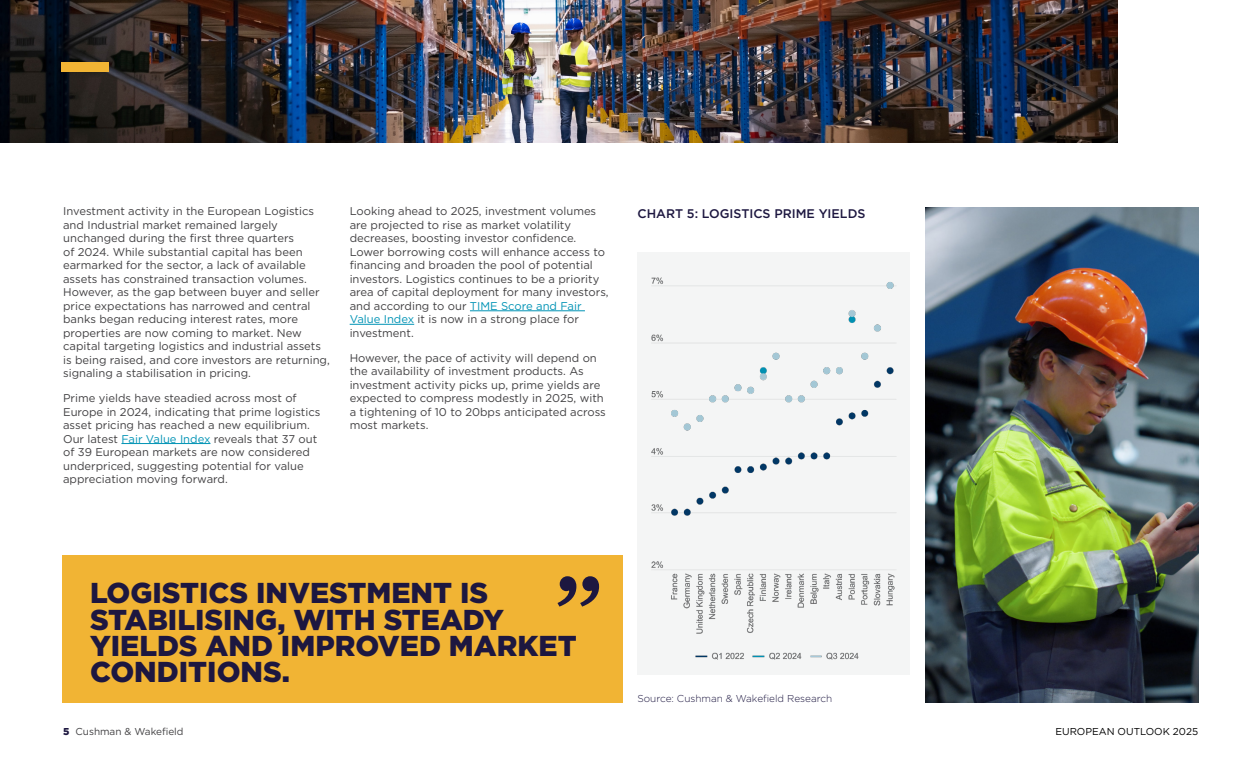
<style>
.page{position:relative;width:1260px;height:765px;background:#fff}
.page>*{position:absolute;margin:0;border:0;box-sizing:border-box;transform-origin:0 0}
.t1{font:900 28.75px/26.2px "Gotham";color:#1d1740}
.t2{font:500 12.5px "Gotham";color:#1d1740}
.t3{font:11.25px/13.5px "Gotham";color:#414042}
.t4{font:300 10px "Gotham";color:#1d1740}
.t5{font:10px "Gotham";color:#000}
.t6{font:10px "Gotham";color:#414042}
.s1{color:#0093b5}
.s2{font-weight:900;color:#1d1740}
</style>
<div class="page">
<img style="left:0;top:0;width:1117px;height:143px">
<div style="left:62px;top:62px;width:47px;height:10px;background:#f1b434"></div>
<hr style="left:121px;top:443px;width:89px;height:1px;background:#0093b5">
<hr style="left:470px;top:311px;width:115px;height:1px;background:#0093b5">
<hr style="left:350px;top:324px;width:64px;height:1px;background:#0093b5">
<img style="left:925px;top:207px;width:273px;height:496px">
<div style="left:62px;top:555px;width:560px;height:148px;background:#f1b434"></div>
<div style="left:638px;top:253px;width:272px;height:422px;background:#f4f5f5"></div>
<img style="left:651px;top:277px;width:245px;height:383px">
<svg style="left:557px;top:576px;width:42px;height:31px"></svg>
<p class="t3" style="left:63px;top:204px;width:268px">Investment activity in the European Logistics and Industrial market remained largely unchanged during the first three quarters<br>of 2024. While substantial capital has been earmarked for the sector, a lack of available assets has constrained transaction volumes.<br>However, as the gap between buyer and seller price expectations has narrowed and central banks began reducing interest rates, more properties are now coming to market. New capital targeting logistics and industrial assets is being raised, and core investors are returning, signaling a stabilisation in pricing.</p>
<p class="t3" style="left:63px;top:391px;width:259px">Prime yields have steadied across most of Europe in 2024, indicating that prime logistics asset pricing has reached a new equilibrium.<br>Our latest <span class="s1">Fair Value Index</span> reveals that 37 out of 39 European markets are now considered underpriced, suggesting potential for value appreciation moving forward.</p>
<p class="t3" style="left:350px;top:204px;width:261px">Looking ahead to 2025, investment volumes are projected to rise as market volatility decreases, boosting investor confidence.<br>Lower borrowing costs will enhance access to financing and broaden the pool of potential investors. Logistics continues to be a priority area of capital deployment for many investors, and according to our <span class="s1">TIME Score and Fair Value Index</span> it is now in a strong place for investment.</p>
<p class="t3" style="left:350px;top:351px;width:258px">However, the pace of activity will depend on the availability of investment products. As investment activity picks up, prime yields are expected to compress modestly in 2025, with a tightening of 10 to 20bps anticipated across most markets.</p>
<p class="t2" style="left:638px;top:206px;width:229px">CHART 5: LOGISTICS PRIME YIELDS</p>
<h1 class="t1" style="left:90px;top:580px;width:488px">LOGISTICS INVESTMENT IS<br>STABILISING, WITH STEADY<br>YIELDS AND IMPROVED MARKET<br>CONDITIONS.</h1>
<p class="t4" style="left:638px;top:692px;width:196px">Source: Cushman &amp; Wakefield Research</p>
<p class="t6" style="left:63px;top:725px;width:122px"><span class="s2">5</span> Cushman &amp; Wakefield</p>
<p class="t5" style="left:1055px;top:725px;width:144px">EUROPEAN OUTLOOK 2025</p>
</div>
